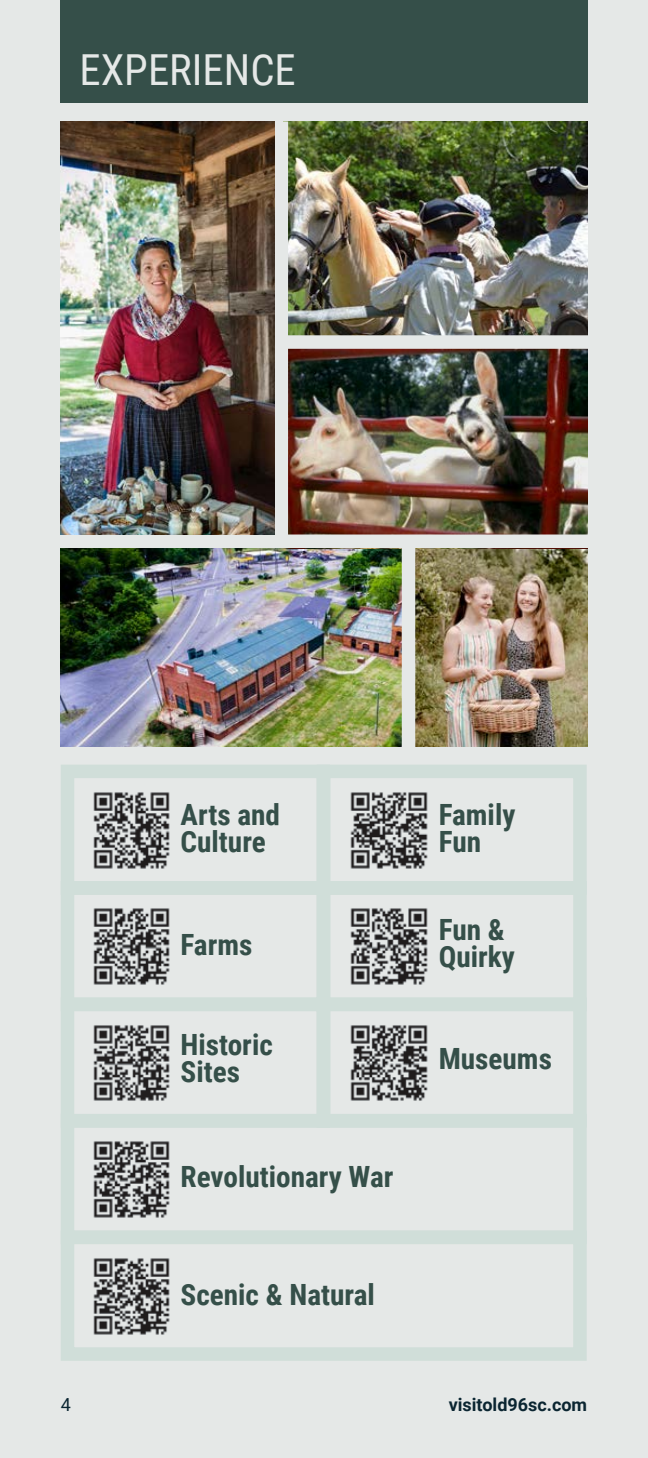
<style>
.page{position:relative;width:648px;height:1458px;background:#e5e8e7}
.page>*{position:absolute;margin:0;border:0;box-sizing:border-box;transform-origin:0 0}
.t1{font:42.75px "Roboto Condensed";color:#e5e8e7}
.t2{font:700 29.25px/27px "Roboto Condensed";color:#354f49}
.t3{font:700 18px "Roboto";color:#0a2531}
.t4{font:18px "Roboto";color:#0a2531}
</style>
<div class="page">
<img style="left:415px;top:548px;width:172px;height:199px">
<div style="left:61px;top:0;width:527px;height:103px;background:#354f49"></div>
<img style="left:288px;top:122px;width:299px;height:213px">
<img style="left:61px;top:548px;width:341px;height:198px">
<img style="left:288px;top:349px;width:299px;height:186px">
<img style="left:61px;top:122px;width:214px;height:413px">
<img style="left:93px;top:792px;width:77px;height:77px">
<img style="left:93px;top:1025px;width:77px;height:76px">
<img style="left:93px;top:908px;width:77px;height:77px">
<img style="left:93px;top:1141px;width:77px;height:77px">
<img style="left:93px;top:1258px;width:77px;height:77px">
<img style="left:350px;top:792px;width:78px;height:77px">
<img style="left:350px;top:1025px;width:78px;height:76px">
<img style="left:350px;top:908px;width:78px;height:77px">
<div style="left:61px;top:765px;width:269px;height:130px;border:14px solid #d0ded9"></div>
<div style="left:61px;top:997px;width:269px;height:131px;border:14px solid #d0ded9"></div>
<div style="left:61px;top:881px;width:269px;height:130px;border:14px solid #d0ded9"></div>
<div style="left:61px;top:1114px;width:526px;height:130px;border:14px solid #d0ded9"></div>
<div style="left:61px;top:1231px;width:526px;height:130px;border:14px solid #d0ded9"></div>
<div style="left:317px;top:765px;width:270px;height:130px;border:14px solid #d0ded9"></div>
<div style="left:317px;top:997px;width:270px;height:131px;border:14px solid #d0ded9"></div>
<div style="left:317px;top:881px;width:270px;height:130px;border:14px solid #d0ded9"></div>
<p class="t1" style="left:80px;top:40px;width:218px">EXPERIENCE</p>
<p class="t2" style="left:181px;top:800px;width:101px">Arts and<br>Culture</p>
<p class="t2" style="left:181px;top:930px;width:73px">Farms</p>
<p class="t2" style="left:181px;top:1031px;width:94px">Historic<br>Sites</p>
<p class="t2" style="left:181px;top:1162px;width:214px">Revolutionary War</p>
<p class="t2" style="left:181px;top:1280px;width:196px">Scenic &amp; Natural</p>
<p class="t2" style="left:439px;top:800px;width:78px">Family</p>
<p class="t2" style="left:439px;top:827px;width:44px">Fun</p>
<p class="t2" style="left:439px;top:915px;width:78px">Fun &amp;<br>Quirky</p>
<p class="t2" style="left:439px;top:1044px;width:115px">Museums</p>
<p class="t4" style="left:61px;top:1392px;width:12px">4</p>
<p class="t3" style="left:449px;top:1392px;width:140px">visitold96sc.com</p>
</div>
